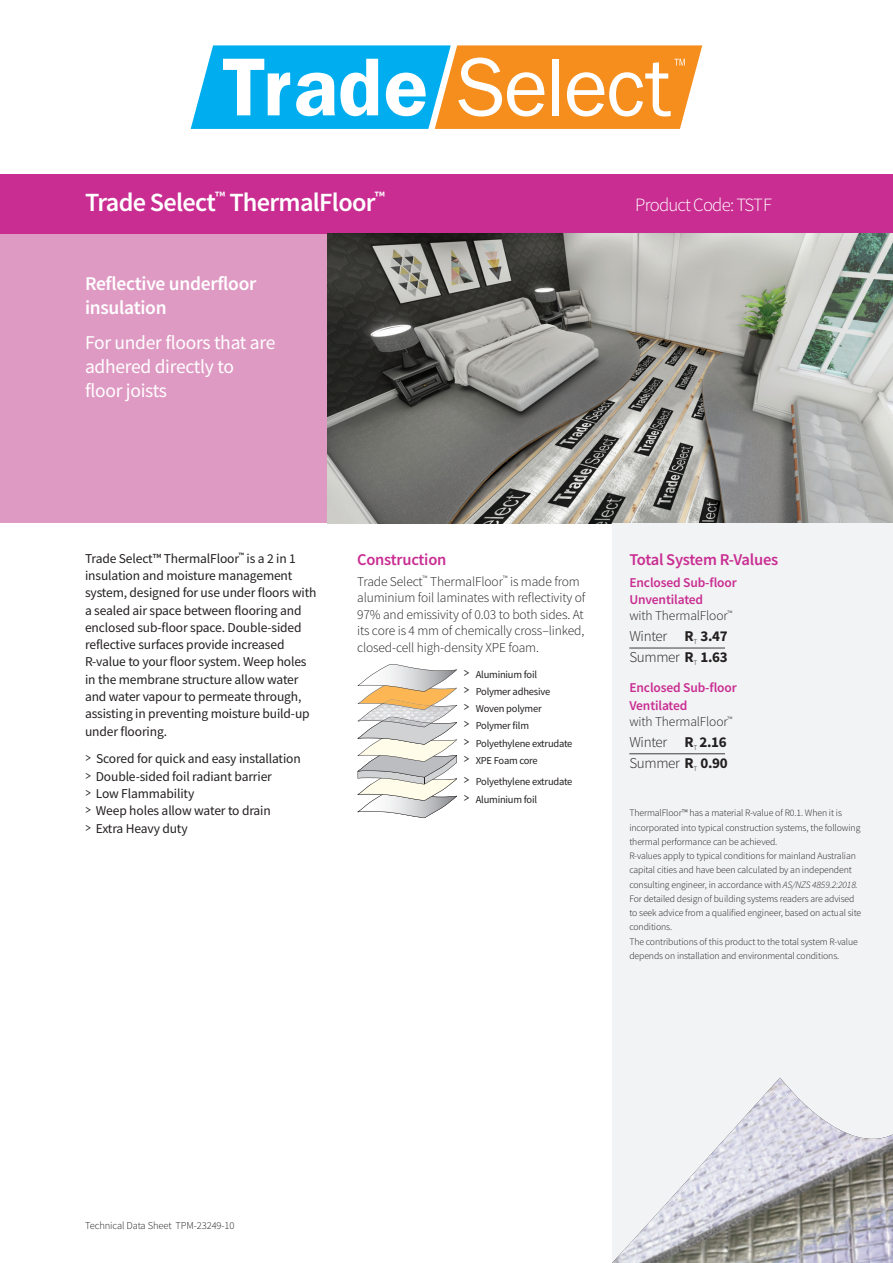
<style>
.page{position:relative;width:893px;height:1263px;background:#fff}
.page>*{position:absolute;margin:0;border:0;box-sizing:border-box;transform-origin:0 0}
.t1{font:600 26.25px "Source Sans Pro";letter-spacing:-.025em;color:#fff}
.t2{font:19.5px/24px "Source Sans Pro";letter-spacing:-.015em;color:#fff}
.t3{font:600 19.5px/24px "Source Sans Pro";letter-spacing:-.015em;color:#fff}
.t4{font:300 18.75px "Source Sans Pro";letter-spacing:-.04em;color:#fff}
.t5{font:600 16.5px "Source Sans Pro";letter-spacing:-.015em;color:#c92d92}
.t6{font:300 15px/21px "Source Sans Pro";letter-spacing:-.02em;color:#231f20}
.t7{font:13.5px/17.2px "Source Sans Pro";letter-spacing:-.01em;color:#231f20}
.t8{font:300 13.5px/16.5px "Source Sans Pro";letter-spacing:-.01em;color:#231f20}
.t9{font:600 13.5px/16.8px "Source Sans Pro";letter-spacing:-.01em;color:#c92d92}
.t10{font:10.5px/17.2px "Source Sans Pro";letter-spacing:-.02em;color:#231f20}
.t11{font:300 10.5px "Source Sans Pro";letter-spacing:-.01em;color:#231f20}
.t12{font:300 9.75px/14.2px "Source Sans Pro";letter-spacing:-.01em;color:#231f20}
.s1{font-family:"Geosans";font-weight:300;font-size:19.5px}
.s2{font-weight:300;color:#231f20}
.s3{font-weight:700}
.s4{font-style:italic}
</style>
<div class="page">
<div style="left:0;top:234px;width:327px;height:289px;background:#df9ac3"></div>
<div style="left:0;top:174px;width:893px;height:60px;background:#c92d92"></div>
<img style="left:327px;top:234px;width:566px;height:289px">
<div style="left:612px;top:523px;width:281px;height:740px;background:#f2f3f4"></div>
<hr style="left:629px;top:648px;width:96px;height:1px;background:#3e3e3f">
<hr style="left:629px;top:753px;width:96px;height:1px;background:#3e3e3f">
<img style="left:612px;top:1078px;width:281px;height:185px">
<svg style="left:358px;top:664px;width:99px;height:154px"></svg>
<svg style="left:191px;top:45px;width:511px;height:84px"></svg>
<h1 class="t1" style="left:85px;top:185px;width:301px">Trade Select<sup>™</sup> ThermalFloor<sup>™</sup></h1>
<h2 class="t3" style="left:85px;top:271px;width:173px">Reflective underfloor insulation</h2>
<h2 class="t2" style="left:85px;top:330px;width:192px">For under floors that are adhered directly to floor joists</h2>
<h3 class="t4" style="left:635px;top:193px;width:138px">Product Code: TSTF</h3>
<p class="t7" style="left:85px;top:550px;width:233px">Trade Select™ ThermalFloor<sup>™</sup> is a 2 in 1 insulation and moisture management system, designed for use under floors with a sealed air space between flooring and enclosed sub-floor space. Double-sided reflective surfaces provide increased R-value to your floor system. Weep holes in the membrane structure allow water and water vapour to permeate through, assisting in preventing moisture build-up under flooring.</p>
<h3 class="t7" style="left:85px;top:750px;width:217px"><span class="s1">&gt;</span> Scored for quick and easy installation <span class="s1">&gt;</span> Double-sided foil radiant barrier<br><span class="s1">&gt;</span> Low Flammability<br><span class="s1">&gt;</span> Weep holes allow water to drain<br><span class="s1">&gt;</span> Extra Heavy duty</h3>
<h3 class="t5" style="left:357px;top:549px;width:91px">Construction</h3>
<h3 class="t8" style="left:357px;top:573px;width:230px">Trade Select<sup>™</sup> ThermalFloor<sup>™</sup> is made from aluminium foil laminates with reflectivity of 97% and emissivity of 0.03 to both sides. At its core is 4 mm of chemically cross–linked, closed-cell high-density XPE foam.</h3>
<p class="t10" style="left:463px;top:665px;width:110px"><span class="s1">&gt;</span> Aluminium foil<br><span class="s1">&gt;</span> Polymer adhesive<br><span class="s1">&gt;</span> Woven polymer<br><span class="s1">&gt;</span> Polymer film<br><span class="s1">&gt;</span> Polyethylene extrudate <span class="s1">&gt;</span> XPE Foam core</p>
<p class="t10" style="left:463px;top:773px;width:110px"><span class="s1">&gt;</span> Polyethylene extrudate <span class="s1">&gt;</span> Aluminium foil</p>
<h3 class="t5" style="left:629px;top:549px;width:150px">Total System R-Values</h3>
<h3 class="t9" style="left:629px;top:574px;width:109px">Enclosed Sub-floor<br>Unventilated<br><span class="s2">with ThermalFloor</span><sup>™</sup></h3>
<h3 class="t6" style="left:629px;top:626px;width:100px">Winter <span class="s3">R</span><sub>T</sub> <span class="s3">3.47<br></span>Summer <span class="s3">R</span><sub>T</sub> <span class="s3">1.63</span></h3>
<h3 class="t9" style="left:629px;top:679px;width:109px">Enclosed Sub-floor<br>Ventilated<br><span class="s2">with ThermalFloor</span><sup>™</sup></h3>
<h3 class="t6" style="left:629px;top:732px;width:100px">Winter <span class="s3">R</span><sub>T</sub> <span class="s3">2.16<br></span>Summer <span class="s3">R</span><sub>T</sub> <span class="s3">0.90</span></h3>
<p class="t12" style="left:629px;top:806px;width:233px">ThermalFloor™ has a material R-value of R0.1. When it is incorporated into typical construction systems, the following thermal performance can be achieved.<br>R-values apply to typical conditions for mainland Australian capital cities and have been calculated by an independent consulting engineer, in accordance with <span class="s4">AS/NZS 4859.2:2018.<br></span>For detailed design of building systems readers are advised to seek advice from a qualified engineer, based on actual site conditions.<br>The contributions of this product to the total system R-value depends on installation and environmental conditions.</p>
<p class="t11" style="left:85px;top:1219px;width:151px">Technical Data Sheet TPM-23249-10</p>
</div>
